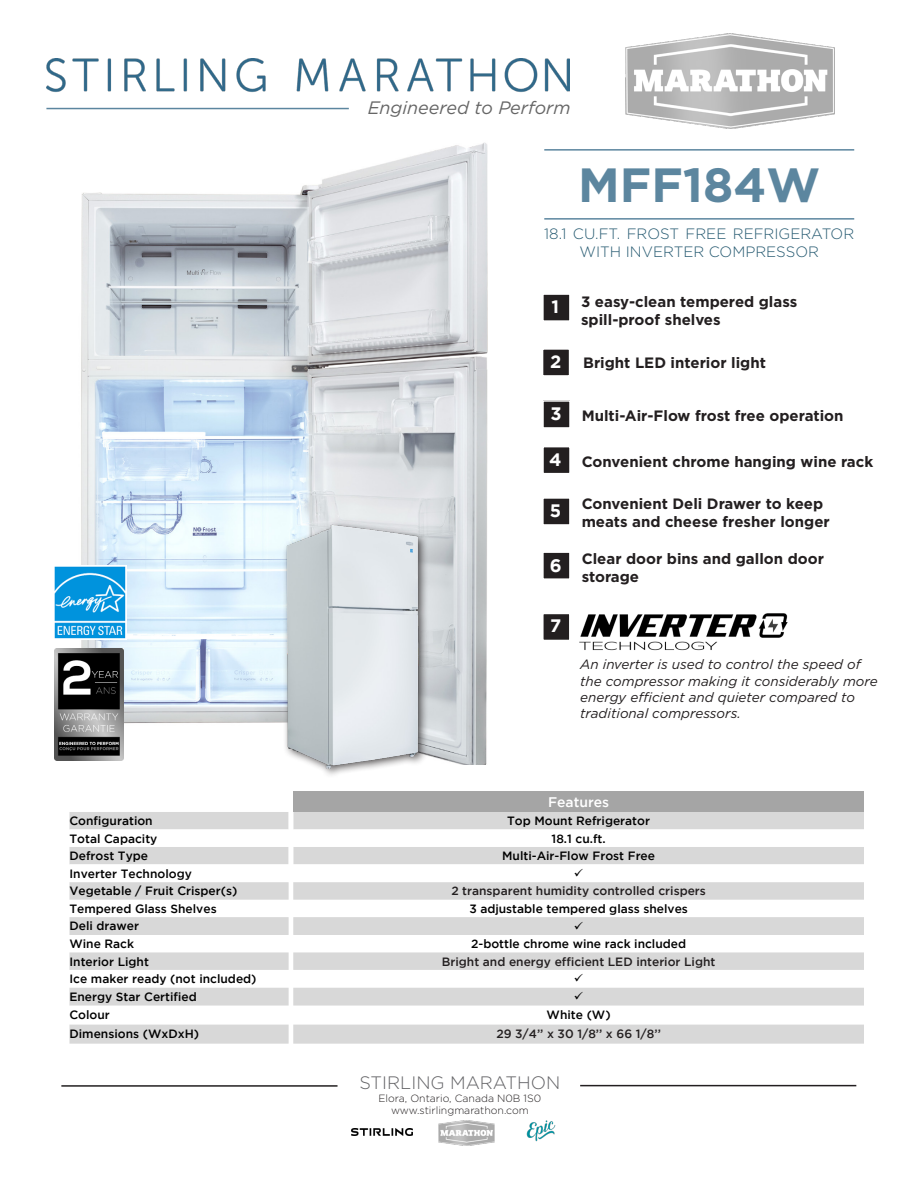
<style>
.page{position:relative;width:918px;height:1188px;background:#fff}
.page>*{position:absolute;margin:0;border:0;box-sizing:border-box;transform-origin:0 0}
.t1{font:700 48px "Gotham";color:#5c869f}
.t2{font:italic 18px "Gotham";color:#666}
.t3{font:300 18px "Gotham";color:#636366}
.t4{font:700 18px "Gotham";color:#fff}
.t5{font:700 15px/18px "Gotham";color:#231f20}
.t6{font:300 15px/18px "Gotham";color:#265a71;text-align:center}
.t7{font:500 13.95px "Gotham";color:#fff}
.t8{font:italic 13.5px/16.2px "Gotham";color:#231f20}
.t9{font:500 12px "Gotham";color:#000}
.t10{font:500 12px "Gotham";color:#231f20}
.t11{font:300 10.5px "Gotham";color:#231f20}
</style>
<div class="page">
<img style="left:55px;top:142px;width:433px;height:623px">
<img style="left:46px;top:58px;width:523px;height:35px">
<hr style="left:544px;top:149px;width:310px;height:2px;background:#5c869f">
<hr style="left:544px;top:218px;width:310px;height:2px;background:#5c869f">
<hr style="left:46px;top:108px;width:303px;height:1px;background:#5c869f">
<img style="left:626px;top:34px;width:209px;height:94px">
<div style="left:543px;top:294px;width:27px;height:27px;background:#231f20"></div>
<div style="left:542px;top:293px;width:29px;height:29px;border:2px solid #fff"></div>
<div style="left:543px;top:349px;width:27px;height:27px;background:#231f20"></div>
<div style="left:542px;top:348px;width:28px;height:29px;border:2px solid #fff"></div>
<div style="left:543px;top:401px;width:27px;height:27px;background:#231f20"></div>
<div style="left:542px;top:400px;width:29px;height:29px;border:2px solid #fff"></div>
<div style="left:543px;top:498px;width:27px;height:27px;background:#231f20"></div>
<div style="left:542px;top:497px;width:29px;height:29px;border:2px solid #fff"></div>
<div style="left:543px;top:613px;width:27px;height:27px;background:#231f20"></div>
<div style="left:542px;top:613px;width:29px;height:28px;border:2px solid #fff"></div>
<div style="left:543px;top:447px;width:27px;height:27px;background:#231f20"></div>
<div style="left:542px;top:446px;width:29px;height:28px;border:2px solid #fff"></div>
<img style="left:580px;top:613px;width:208px;height:38px">
<img style="left:54px;top:566px;width:72px;height:73px">
<div style="left:543px;top:552px;width:27px;height:27px;background:#231f20"></div>
<div style="left:542px;top:551px;width:29px;height:29px;border:2px solid #fff"></div>
<hr style="left:61px;top:1085px;width:277px;height:2px;background:#231f20">
<hr style="left:580px;top:1085px;width:276px;height:1px;background:#231f20">
<img style="left:526px;top:1120px;width:30px;height:22px">
<img style="left:439px;top:1120px;width:56px;height:26px">
<img style="left:351px;top:1129px;width:61px;height:7px">
<img style="left:249px;top:507px;width:209px;height:268px">
<img style="left:54px;top:648px;width:70px;height:112px">
<div style="left:293px;top:791px;width:571px;height:21px;background:#a5a5a5"></div>
<svg style="left:69px;top:812px;width:795px;height:232px"></svg>
<p class="t2" style="left:368px;top:97px;width:204px">Engineered to Perform</p>
<p class="t1" style="left:578px;top:157px;width:244px">MFF184W</p>
<p class="t6" style="left:544px;top:224px;width:311px">18.1 CU.FT. FROST FREE REFRIGERATOR<br>WITH INVERTER COMPRESSOR</p>
<p class="t4" style="left:551px;top:296px;width:9px">1</p>
<p class="t5" style="left:581px;top:293px;width:218px">3 easy-clean tempered glass spill-proof shelves</p>
<p class="t4" style="left:550px;top:351px;width:13px">2</p>
<p class="t5" style="left:583px;top:353px;width:184px">Bright LED interior light</p>
<p class="t4" style="left:550px;top:403px;width:13px">3</p>
<p class="t5" style="left:582px;top:406px;width:263px">Multi-Air-Flow frost free operation</p>
<p class="t4" style="left:549px;top:449px;width:14px">4</p>
<p class="t5" style="left:582px;top:452px;width:293px">Convenient chrome hanging wine rack</p>
<p class="t4" style="left:550px;top:501px;width:13px">5</p>
<p class="t5" style="left:582px;top:494px;width:250px">Convenient Deli Drawer to keep meats and cheese fresher longer</p>
<p class="t4" style="left:550px;top:555px;width:13px">6</p>
<p class="t5" style="left:582px;top:549px;width:244px">Clear door bins and gallon door storage</p>
<p class="t4" style="left:550px;top:616px;width:13px">7</p>
<p class="t8" style="left:580px;top:657px;width:282px">An inverter is used to control the speed of</p>
<p class="t8" style="left:580px;top:673px;width:299px">the compressor making it considerably more energy efficient and quieter compared to</p>
<p class="t8" style="left:580px;top:705px;width:162px">traditional compressors.</p>
<p class="t7" style="left:548px;top:794px;width:63px">Features</p>
<p class="t9" style="left:69px;top:814px;width:85px">Configuration</p>
<p class="t9" style="left:507px;top:814px;width:144px">Top Mount Refrigerator</p>
<p class="t9" style="left:69px;top:832px;width:89px">Total Capacity</p>
<p class="t9" style="left:552px;top:832px;width:56px">18.1 cu.ft.</p>
<p class="t9" style="left:69px;top:849px;width:80px">Defrost Type</p>
<p class="t9" style="left:502px;top:849px;width:154px">Multi-Air-Flow Frost Free</p>
<p class="t9" style="left:69px;top:867px;width:124px">Inverter Technology</p>
<p class="t9" style="left:69px;top:884px;width:169px">Vegetable / Fruit Crisper(s)</p>
<p class="t10" style="left:451px;top:884px;width:256px">2 transparent humidity controlled crispers</p>
<p class="t9" style="left:69px;top:902px;width:149px">Tempered Glass Shelves</p>
<p class="t9" style="left:469px;top:902px;width:220px">3 adjustable tempered glass shelves</p>
<p class="t9" style="left:69px;top:919px;width:71px">Deli drawer</p>
<p class="t9" style="left:69px;top:937px;width:66px">Wine Rack</p>
<p class="t9" style="left:471px;top:937px;width:217px">2-bottle chrome wine rack included</p>
<p class="t9" style="left:69px;top:954px;width:81px">Interior Light</p>
<p class="t10" style="left:442px;top:954px;width:275px">Bright and energy efficient LED interior Light</p>
<p class="t9" style="left:69px;top:972px;width:189px">Ice maker ready (not included)</p>
<p class="t9" style="left:69px;top:990px;width:129px">Energy Star Certified</p>
<p class="t9" style="left:69px;top:1008px;width:42px">Colour</p>
<p class="t9" style="left:547px;top:1008px;width:65px">White (W)</p>
<p class="t9" style="left:69px;top:1027px;width:131px">Dimensions (WxDxH)</p>
<p class="t10" style="left:496px;top:1027px;width:166px">29 3/4’’ x 30 1/8’’ x 66 1/8’’</p>
<p class="t3" style="left:359px;top:1073px;width:202px">STIRLING MARATHON</p>
<p class="t11" style="left:378px;top:1092px;width:164px">Elora, Ontario, Canada N0B 1S0</p>
<p class="t11" style="left:391px;top:1105px;width:139px">www.stirlingmarathon.com</p>
</div>
